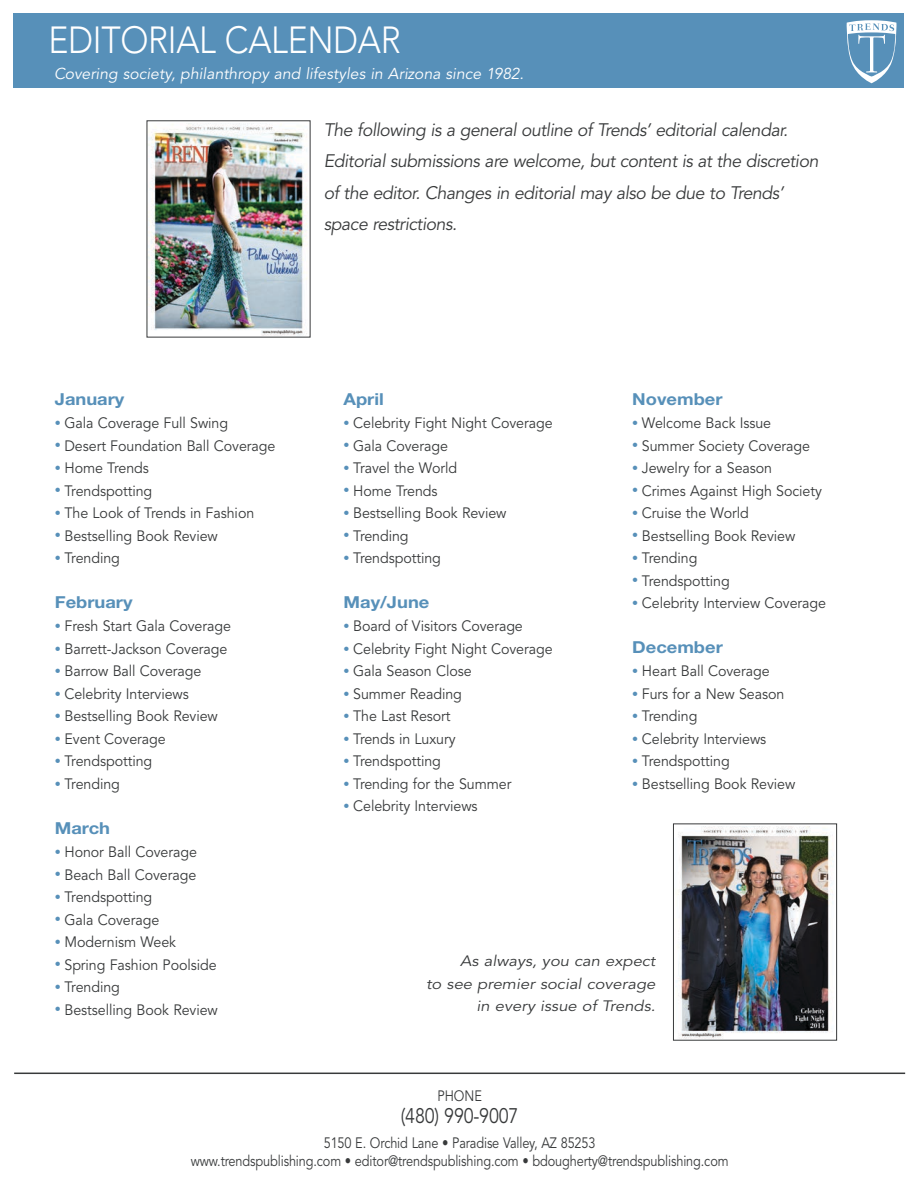
<style>
.page{position:relative;width:918px;height:1188px;background:#fff}
.page>*{position:absolute;margin:0;border:0;box-sizing:border-box;transform-origin:0 0}
._01_Blue_Band_Header{font:300 37.5px "Avenir";letter-spacing:-.01em;color:#fff;scale:.9 1}
.t1{font:21px "Avenir";letter-spacing:-.01em;color:#383a3b;scale:.85 1}
._02_Large_Paragraph{font:italic 18px/31.5px "Avenir";letter-spacing:-.025em;color:#383a3b}
.EditMonth{font:700 16.5px "Helvetica Neue LT Std";color:#5790b9;scale:1.11 1}
.t2{font:italic 15.75px "Avenir";color:#fff}
.EditCopy{font:15px "Avenir";letter-spacing:-.005em;color:#383a3b;scale:.95 1}
.EditCopy-2{font:15px/18px "Avenir";letter-spacing:-.005em;color:#383a3b;text-align:center;scale:.85 1}
._03_Blue_head_bold{font:italic 15px/22.5px "Avenir";color:#383a3b;text-align:right;scale:1.11 1}
.s1{font-family:"Fairfield LH";font-weight:500;font-style:italic;font-size:12px;color:#5790b9}
</style>
<div class="page">
<hr style="left:14px;top:1073px;width:891px;height:1px;background:#383a3b">
<div style="left:14px;top:14px;width:890px;height:74px;background:#5790b9"></div>
<svg style="left:847px;top:20px;width:49px;height:63px"></svg>
<img style="left:149px;top:123px;width:158px;height:213px">
<img style="left:676px;top:826px;width:157px;height:213px">
<div style="left:673px;top:824px;width:164px;height:217px;border:1px solid #383a3b"></div>
<p class="_01_Blue_Band_Header" style="left:49px;top:18px;width:393px">EDITORIAL CALENDAR</p>
<p class="t2" style="left:54px;top:64px;width:471px">Covering society, philanthropy and lifestyles in Arizona since 1982.</p>
<p class="_02_Large_Paragraph" style="left:324px;top:115px;width:496px">The following is a general outline of Trends’ editorial calendar.<br>Editorial submissions are welcome, but content is at the discretion of the editor. Changes in editorial may also be due to Trends’ space restrictions.</p>
<p class="EditMonth" style="left:55px;top:389px;width:64px">January</p>
<p class="EditCopy" style="left:55px;top:414px;width:184px"><span class="s1">•</span> Gala Coverage Full Swing</p>
<p class="EditCopy" style="left:55px;top:437px;width:234px"><span class="s1">•</span> Desert Foundation Ball Coverage</p>
<p class="EditCopy" style="left:55px;top:459px;width:101px"><span class="s1">•</span> Home Trends</p>
<p class="EditCopy" style="left:55px;top:482px;width:104px"><span class="s1">•</span> Trendspotting</p>
<p class="EditCopy" style="left:55px;top:504px;width:211px"><span class="s1">•</span> The Look of Trends in Fashion</p>
<p class="EditCopy" style="left:55px;top:527px;width:173px"><span class="s1">•</span> Bestselling Book Review</p>
<p class="EditCopy" style="left:55px;top:549px;width:70px"><span class="s1">•</span> Trending</p>
<p class="EditMonth" style="left:55px;top:592px;width:71px">February</p>
<p class="EditCopy" style="left:55px;top:617px;width:187px"><span class="s1">•</span> Fresh Start Gala Coverage</p>
<p class="EditCopy" style="left:55px;top:640px;width:183px"><span class="s1">•</span> Barrett-Jackson Coverage</p>
<p class="EditCopy" style="left:55px;top:662px;width:156px"><span class="s1">•</span> Barrow Ball Coverage</p>
<p class="EditCopy" style="left:55px;top:685px;width:143px"><span class="s1">•</span> Celebrity Interviews</p>
<p class="EditCopy" style="left:55px;top:707px;width:173px"><span class="s1">•</span> Bestselling Book Review</p>
<p class="EditCopy" style="left:55px;top:730px;width:118px"><span class="s1">•</span> Event Coverage</p>
<p class="EditCopy" style="left:55px;top:752px;width:104px"><span class="s1">•</span> Trendspotting</p>
<p class="EditCopy" style="left:55px;top:775px;width:70px"><span class="s1">•</span> Trending</p>
<p class="EditMonth" style="left:55px;top:818px;width:51px">March</p>
<p class="EditCopy" style="left:55px;top:843px;width:151px"><span class="s1">•</span> Honor Ball Coverage</p>
<p class="EditCopy" style="left:55px;top:866px;width:150px"><span class="s1">•</span> Beach Ball Coverage</p>
<p class="EditCopy" style="left:55px;top:888px;width:104px"><span class="s1">•</span> Trendspotting</p>
<p class="EditCopy" style="left:55px;top:911px;width:112px"><span class="s1">•</span> Gala Coverage</p>
<p class="EditCopy" style="left:55px;top:933px;width:129px"><span class="s1">•</span> Modernism Week</p>
<p class="EditCopy" style="left:55px;top:956px;width:172px"><span class="s1">•</span> Spring Fashion Poolside</p>
<p class="EditCopy" style="left:55px;top:978px;width:70px"><span class="s1">•</span> Trending</p>
<p class="EditCopy" style="left:55px;top:1001px;width:173px"><span class="s1">•</span> Bestselling Book Review</p>
<p class="EditMonth" style="left:344px;top:389px;width:38px">April</p>
<p class="EditCopy" style="left:344px;top:414px;width:222px"><span class="s1">•</span> Celebrity Fight Night Coverage</p>
<p class="EditCopy" style="left:344px;top:437px;width:112px"><span class="s1">•</span> Gala Coverage</p>
<p class="EditCopy" style="left:344px;top:459px;width:121px"><span class="s1">•</span> Travel the World</p>
<p class="EditCopy" style="left:344px;top:482px;width:101px"><span class="s1">•</span> Home Trends</p>
<p class="EditCopy" style="left:344px;top:504px;width:173px"><span class="s1">•</span> Bestselling Book Review</p>
<p class="EditCopy" style="left:344px;top:527px;width:70px"><span class="s1">•</span> Trending</p>
<p class="EditCopy" style="left:344px;top:549px;width:104px"><span class="s1">•</span> Trendspotting</p>
<p class="EditMonth" style="left:344px;top:592px;width:79px">May/June</p>
<p class="EditCopy" style="left:344px;top:617px;width:190px"><span class="s1">•</span> Board of Visitors Coverage</p>
<p class="EditCopy" style="left:344px;top:640px;width:222px"><span class="s1">•</span> Celebrity Fight Night Coverage</p>
<p class="EditCopy" style="left:344px;top:662px;width:136px"><span class="s1">•</span> Gala Season Close</p>
<p class="EditCopy" style="left:344px;top:685px;width:126px"><span class="s1">•</span> Summer Reading</p>
<p class="EditCopy" style="left:344px;top:707px;width:114px"><span class="s1">•</span> The Last Resort</p>
<p class="EditCopy" style="left:344px;top:730px;width:119px"><span class="s1">•</span> Trends in Luxury</p>
<p class="EditCopy" style="left:344px;top:752px;width:104px"><span class="s1">•</span> Trendspotting</p>
<p class="EditCopy" style="left:344px;top:775px;width:178px"><span class="s1">•</span> Trending for the Summer</p>
<p class="EditCopy" style="left:344px;top:797px;width:143px"><span class="s1">•</span> Celebrity Interviews</p>
<p class="EditMonth" style="left:632px;top:389px;width:83px">November</p>
<p class="EditCopy" style="left:632px;top:414px;width:148px"><span class="s1">•</span> Welcome Back Issue</p>
<p class="EditCopy" style="left:632px;top:437px;width:189px"><span class="s1">•</span> Summer Society Coverage</p>
<p class="EditCopy" style="left:632px;top:459px;width:149px"><span class="s1">•</span> Jewelry for a Season</p>
<p class="EditCopy" style="left:632px;top:482px;width:201px"><span class="s1">•</span> Crimes Against High Society</p>
<p class="EditCopy" style="left:632px;top:504px;width:124px"><span class="s1">•</span> Cruise the World</p>
<p class="EditCopy" style="left:632px;top:527px;width:173px"><span class="s1">•</span> Bestselling Book Review</p>
<p class="EditCopy" style="left:632px;top:549px;width:70px"><span class="s1">•</span> Trending</p>
<p class="EditCopy" style="left:632px;top:572px;width:104px"><span class="s1">•</span> Trendspotting</p>
<p class="EditCopy" style="left:632px;top:594px;width:206px"><span class="s1">•</span> Celebrity Interview Coverage</p>
<p class="EditMonth" style="left:632px;top:637px;width:83px">December</p>
<p class="EditCopy" style="left:632px;top:662px;width:146px"><span class="s1">•</span> Heart Ball Coverage</p>
<p class="EditCopy" style="left:632px;top:685px;width:162px"><span class="s1">•</span> Furs for a New Season</p>
<p class="EditCopy" style="left:632px;top:707px;width:70px"><span class="s1">•</span> Trending</p>
<p class="EditCopy" style="left:632px;top:730px;width:143px"><span class="s1">•</span> Celebrity Interviews</p>
<p class="EditCopy" style="left:632px;top:752px;width:104px"><span class="s1">•</span> Trendspotting</p>
<p class="EditCopy" style="left:632px;top:775px;width:173px"><span class="s1">•</span> Bestselling Book Review</p>
<p class="_03_Blue_head_bold" style="left:426px;top:950px;width:208px">As always, you can expect<br>to see premier social coverage in every issue of Trends.</p>
<p class="EditCopy-2" style="left:437px;top:1087px;width:54px">PHONE</p>
<h2 class="t1" style="left:401px;top:1104px;width:140px">(480) 990-9007</h2>
<p class="EditCopy-2" style="left:191px;top:1134px;width:634px">5150 E. Orchid Lane • Paradise Valley, AZ 85253<br>www.trendspublishing.com • editor@trendspublishing.com • bdougherty@trendspublishing.com</p>
</div>
